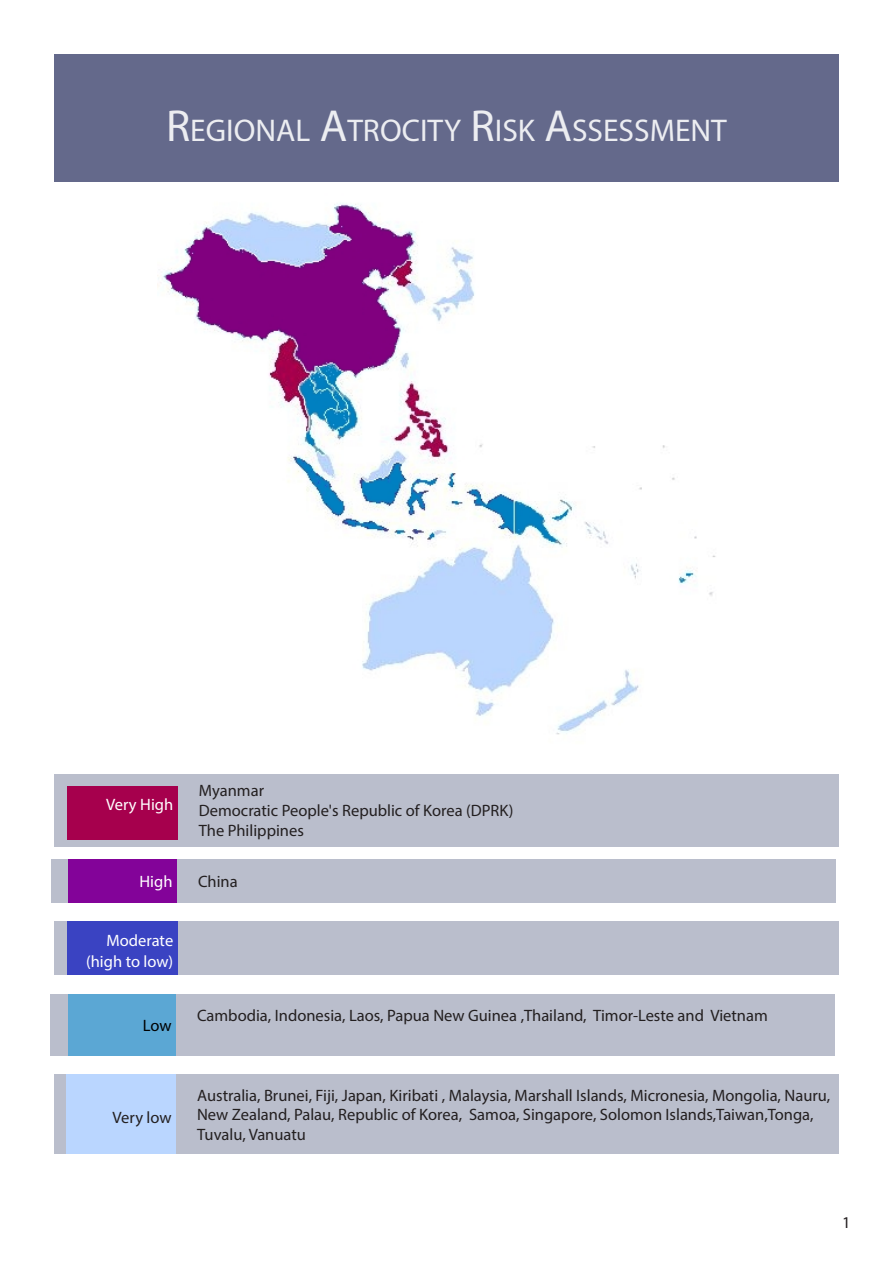
<style>
.page{position:relative;width:893px;height:1263px;background:#fff}
.page>*{position:absolute;margin:0;border:0;box-sizing:border-box;transform-origin:0 0}
.Chapters{font:31.5px "Myriad Pro";color:#ecedf1}
.Bold_ish{font:16.5px/19.8px "Myriad Pro";color:#231f20}
.t1{font:16.5px "Myriad Pro";color:#fff}
.t2{font:16.5px "Myriad Pro";color:#000}
.s1{font-size:45px}
</style>
<div class="page">
<div style="left:50px;top:994px;width:785px;height:61px;background:#babecc"></div>
<div style="left:54px;top:921px;width:785px;height:54px;background:#babecc"></div>
<div style="left:54px;top:774px;width:785px;height:72px;background:#babecc"></div>
<div style="left:67px;top:786px;width:111px;height:54px;background:#a6004d"></div>
<div style="left:51px;top:859px;width:785px;height:44px;background:#babecc"></div>
<div style="left:68px;top:859px;width:109px;height:44px;background:#830399"></div>
<div style="left:69px;top:994px;width:107px;height:61px;background:#5ba7d4"></div>
<div style="left:67px;top:921px;width:111px;height:54px;background:#3a43c2"></div>
<div style="left:54px;top:1074px;width:785px;height:80px;background:#babecc"></div>
<div style="left:67px;top:1074px;width:109px;height:80px;background:#bad6ff"></div>
<div style="left:54px;top:54px;width:785px;height:128px;background:#64698b"></div>
<img style="left:157px;top:203px;width:559px;height:532px">
<p class="Chapters" style="left:166px;top:111px;width:562px"><span class="s1">R</span>EGIONAL <span class="s1">A</span>TROCITY <span class="s1">R</span>ISK <span class="s1">A</span>SSESSMENT</p>
<p class="t1" style="left:106px;top:794px;width:69px">Very High</p>
<p class="Bold_ish" style="left:199px;top:781px;width:67px">Myanmar</p>
<p class="Bold_ish" style="left:199px;top:800px;width:316px">Democratic People's Republic of Korea (DPRK)</p>
<p class="Bold_ish" style="left:199px;top:820px;width:107px">The Philippines</p>
<p class="t1" style="left:139px;top:871px;width:35px">High</p>
<p class="Bold_ish" style="left:198px;top:871px;width:41px">China</p>
<p class="t1" style="left:106px;top:930px;width:68px">Moderate</p>
<p class="t1" style="left:86px;top:952px;width:89px">(high to low)</p>
<p class="t2" style="left:143px;top:1015px;width:30px">Low</p>
<p class="Bold_ish" style="left:113px;top:1107px;width:60px">Very low</p>
<p class="Bold_ish" style="left:197px;top:1005px;width:572px">Cambodia, Indonesia, Laos, Papua New Guinea ,Thailand, Timor-Leste and Vietnam</p>
<p class="Bold_ish" style="left:197px;top:1085px;width:635px">Australia, Brunei, Fiji, Japan, Kiribati , Malaysia, Marshall Islands, Micronesia, Mongolia, Nauru,<br>New Zealand, Palau, Republic of Korea, Samoa, Singapore, Solomon Islands,Taiwan,Tonga,<br>Tuvalu, Vanuatu</p>
<p class="Bold_ish" style="left:842px;top:1212px;width:10px">1</p>
</div>
